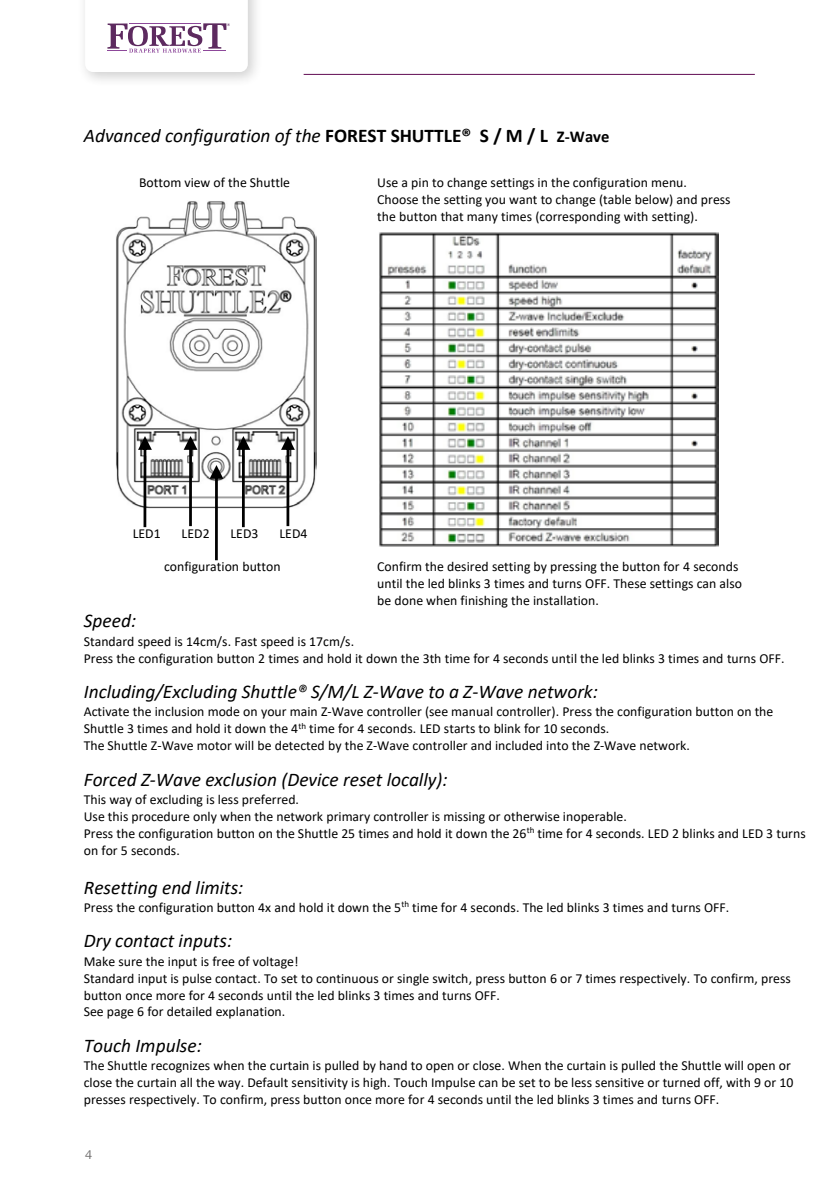
<style>
.page{position:relative;width:840px;height:1191px;background:#fff}
.page>*{position:absolute;margin:0;border:0;box-sizing:border-box;transform-origin:0 0}
.t1{font:italic 19.4px "Calibri";color:#000}
.t2{font:13.8px/16.8px "Calibri";color:#000}
.t3{font:12.8px "Syntax";color:#706f6f}
.s1{font-weight:700;font-style:normal}
.s2{font-weight:700;font-style:normal;font-size:16.6px}
</style>
<div class="page">
<hr style="left:303px;top:74px;width:451px;height:1px;background:#610c53">
<div style="left:77px;top:0;width:187px;height:88px;background:#000;opacity:.2"></div>
<svg style="left:85px;top:0;width:163px;height:72px"></svg>
<img style="left:116px;top:201px;width:201px;height:307px">
<img style="left:379px;top:232px;width:339px;height:314px">
<svg style="left:138px;top:436px;width:14px;height:91px"></svg>
<svg style="left:183px;top:436px;width:14px;height:90px"></svg>
<svg style="left:236px;top:436px;width:14px;height:91px"></svg>
<svg style="left:281px;top:436px;width:14px;height:90px"></svg>
<svg style="left:209px;top:465px;width:14px;height:95px"></svg>
<h1 class="t1" style="left:84px;top:122px;width:526px">Advanced configuration of the <span class="s1">FOREST SHUTTLE® S / M / L</span> <span class="s2">Z-Wave</span></h1>
<p class="t2" style="left:139px;top:174px;width:152px">Bottom view of the Shuttle</p>
<p class="t2" style="left:377px;top:174px;width:354px">Use a pin to change settings in the configuration menu.<br>Choose the setting you want to change (table below) and press the button that many times (corresponding with setting).</p>
<p class="t2" style="left:133px;top:524px;width:29px">LED1</p>
<p class="t2" style="left:181px;top:524px;width:29px">LED2</p>
<p class="t2" style="left:230px;top:524px;width:29px">LED3</p>
<p class="t2" style="left:279px;top:524px;width:29px">LED4</p>
<p class="t2" style="left:164px;top:558px;width:118px">configuration button</p>
<p class="t2" style="left:377px;top:558px;width:366px">Confirm the desired setting by pressing the button for 4 seconds until the led blinks 3 times and turns OFF. These settings can also be done when finishing the installation.</p>
<h1 class="t1" style="left:84px;top:607px;width:54px">Speed:</h1>
<p class="t2" style="left:84px;top:632px;width:702px">Standard speed is 14cm/s. Fast speed is 17cm/s.<br>Press the configuration button 2 times and hold it down the 3th time for 4 seconds until the led blinks 3 times and turns OFF.</p>
<h1 class="t1" style="left:84px;top:678px;width:515px">Including/Excluding Shuttle® S/M/L Z-Wave to a Z-Wave network:</h1>
<p class="t2" style="left:84px;top:703px;width:690px">Activate the inclusion mode on your main Z-Wave controller (see manual controller). Press the configuration button on the<br>Shuttle 3 times and hold it down the 4<sup>th</sup> time for 4 seconds. LED starts to blink for 10 seconds.<br>The Shuttle Z-Wave motor will be detected by the Z-Wave controller and included into the Z-Wave network.</p>
<h1 class="t1" style="left:84px;top:765px;width:365px">Forced Z-Wave exclusion (Device reset locally):</h1>
<p class="t2" style="left:84px;top:790px;width:723px">This way of excluding is less preferred.<br>Use this procedure only when the network primary controller is missing or otherwise inoperable.<br>Press the configuration button on the Shuttle 25 times and hold it down the 26<sup>th</sup> time for 4 seconds. LED 2 blinks and LED 3 turns on for 5 seconds.</p>
<h1 class="t1" style="left:84px;top:873px;width:161px">Resetting end limits:</h1>
<p class="t2" style="left:84px;top:898px;width:646px">Press the configuration button 4x and hold it down the 5<sup>th</sup> time for 4 seconds. The led blinks 3 times and turns OFF.</p>
<h1 class="t1" style="left:84px;top:927px;width:150px">Dry contact inputs:</h1>
<p class="t2" style="left:84px;top:952px;width:708px">Make sure the input is free of voltage!<br>Standard input is pulse contact. To set to continuous or single switch, press button 6 or 7 times respectively. To confirm, press button once more for 4 seconds until the led blinks 3 times and turns OFF.<br>See page 6 for detailed explanation.</p>
<h1 class="t1" style="left:84px;top:1032px;width:120px">Touch Impulse:</h1>
<p class="t2" style="left:84px;top:1056px;width:710px">The Shuttle recognizes when the curtain is pulled by hand to open or close. When the curtain is pulled the Shuttle will open or close the curtain all the way. Default sensitivity is high. Touch Impulse can be set to be less sensitive or turned off, with 9 or 10 presses respectively. To confirm, press button once more for 4 seconds until the led blinks 3 times and turns OFF.</p>
<p class="t3" style="left:85px;top:1147px;width:9px">4</p>
</div>
